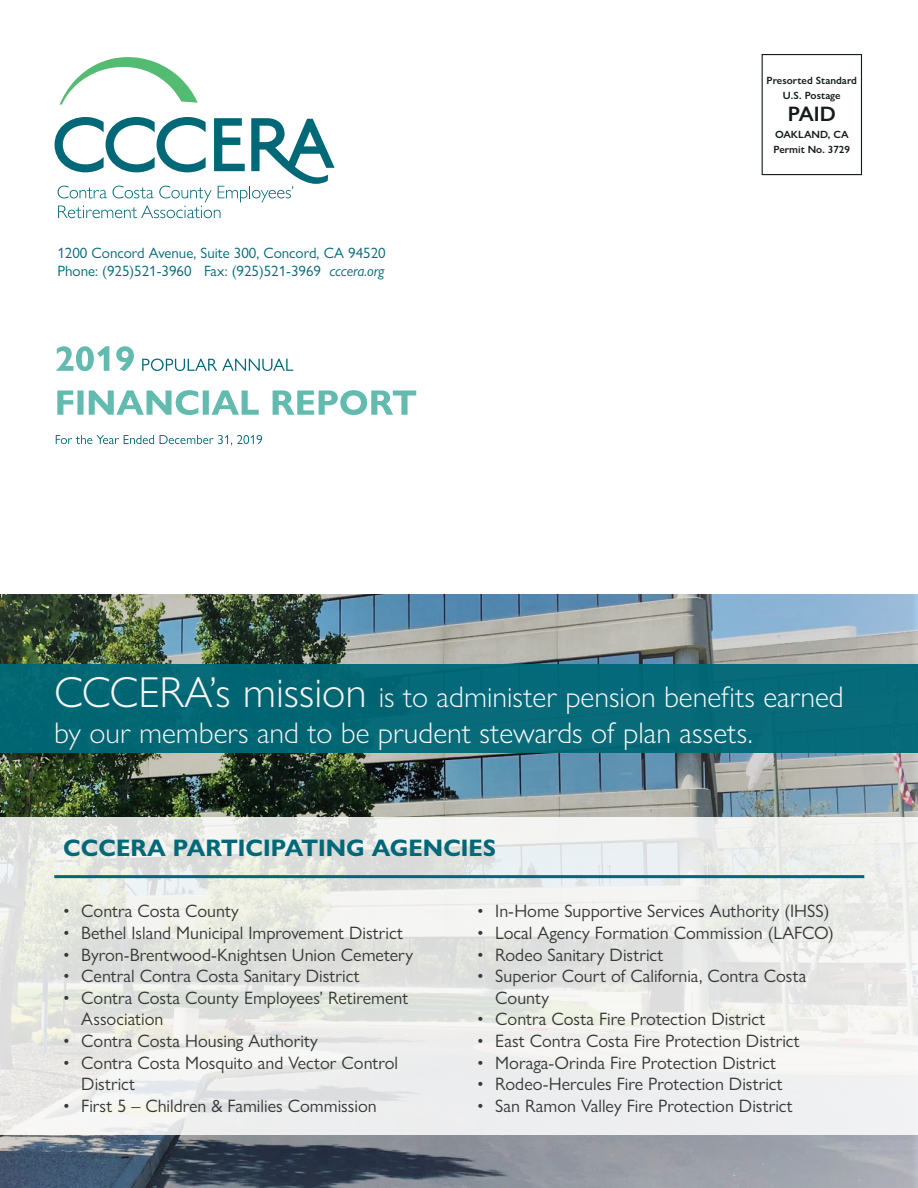
<style>
.page{position:relative;width:918px;height:1188px;background:#fff}
.page>*{position:absolute;margin:0;border:0;box-sizing:border-box;transform-origin:0 0}
.t1{font:300 30px/36px "Gill Sans Nova";color:#fff}
.t2{font:700 24px "Gill Sans Nova";color:#006877}
.t3{font:600 21px "Gill Sans Nova";color:#141c1b}
.t4{font:18px/21.6px "Gill Sans Nova";color:#353935}
.t5{font:15px "Gill Sans Nova";color:#006877}
.t6{font:600 10.5px "Gill Sans Nova";color:#141c1b}
.s1{font-style:italic}
.s2{font-size:43.5px}
</style>
<div class="page">
<img style="left:0;top:594px;width:918px;height:594px">
<svg style="left:60px;top:57px;width:138px;height:48px"></svg>
<svg style="left:55px;top:117px;width:280px;height:101px"></svg>
<div style="left:762px;top:54px;width:100px;height:121px;border:1px solid #141c1b"></div>
<svg style="left:56px;top:435px;width:206px;height:11px"></svg>
<svg style="left:57px;top:390px;width:359px;height:25px"></svg>
<svg style="left:142px;top:359px;width:151px;height:12px"></svg>
<svg style="left:56px;top:346px;width:78px;height:25px"></svg>
<svg style="left:0;top:817px;width:918px;height:317px"></svg>
<div style="left:0;top:664px;width:918px;height:89px;background:#006877"></div>
<hr style="left:54px;top:875px;width:810px;height:3px;background:#006877">
<p class="t5" style="left:57px;top:244px;width:330px">1200 Concord Avenue, Suite 300, Concord, CA 94520</p>
<p class="t5" style="left:57px;top:262px;width:329px">Phone: (925)521-3960 Fax: (925)521-3969 <span class="s1">cccera.org</span></p>
<p class="t6" style="left:767px;top:74px;width:92px">Presorted Standard</p>
<p class="t6" style="left:783px;top:89px;width:59px">U.S. Postage</p>
<p class="t3" style="left:788px;top:101px;width:50px">PAID</p>
<p class="t6" style="left:775px;top:128px;width:75px">OAKLAND, CA</p>
<p class="t6" style="left:774px;top:143px;width:78px">Permit No. 3729</p>
<h1 class="t1" style="left:54px;top:678px;width:791px"><span class="s2">CCCERA’s mission</span> is to administer pension benefits earned by our members and to be prudent stewards of plan assets.</h1>
<p class="t2" style="left:63px;top:833px;width:435px">CCCERA PARTICIPATING AGENCIES</p>
<p class="t4" style="left:63px;top:900px;width:177px">• Contra Costa County</p>
<p class="t4" style="left:63px;top:922px;width:341px">• Bethel Island Municipal Improvement District</p>
<p class="t4" style="left:63px;top:943px;width:351px">• Byron-Brentwood-Knightsen Union Cemetery</p>
<p class="t4" style="left:63px;top:965px;width:298px">• Central Contra Costa Sanitary District</p>
<p class="t4" style="left:81px;top:987px;width:328px;text-indent:-18px">• Contra Costa County Employees’ Retirement<br>Association</p>
<p class="t4" style="left:63px;top:1030px;width:256px">• Contra Costa Housing Authority</p>
<p class="t4" style="left:81px;top:1051px;width:318px;text-indent:-18px">• Contra Costa Mosquito and Vector Control<br>District</p>
<p class="t4" style="left:63px;top:1095px;width:315px">• First 5 – Children &amp; Families Commission</p>
<p class="t4" style="left:477px;top:900px;width:354px">• In-Home Supportive Services Authority (IHSS)</p>
<p class="t4" style="left:477px;top:922px;width:358px">• Local Agency Formation Commission (LAFCO)</p>
<p class="t4" style="left:477px;top:943px;width:188px">• Rodeo Sanitary District</p>
<p class="t4" style="left:495px;top:965px;width:313px;text-indent:-18px">• Superior Court of California, Contra Costa<br>County</p>
<p class="t4" style="left:477px;top:1008px;width:289px">• Contra Costa Fire Protection District</p>
<p class="t4" style="left:477px;top:1030px;width:324px">• East Contra Costa Fire Protection District</p>
<p class="t4" style="left:477px;top:1051px;width:300px">• Moraga-Orinda Fire Protection District</p>
<p class="t4" style="left:477px;top:1073px;width:307px">• Rodeo-Hercules Fire Protection District</p>
<p class="t4" style="left:477px;top:1095px;width:317px">• San Ramon Valley Fire Protection District</p>
</div>
